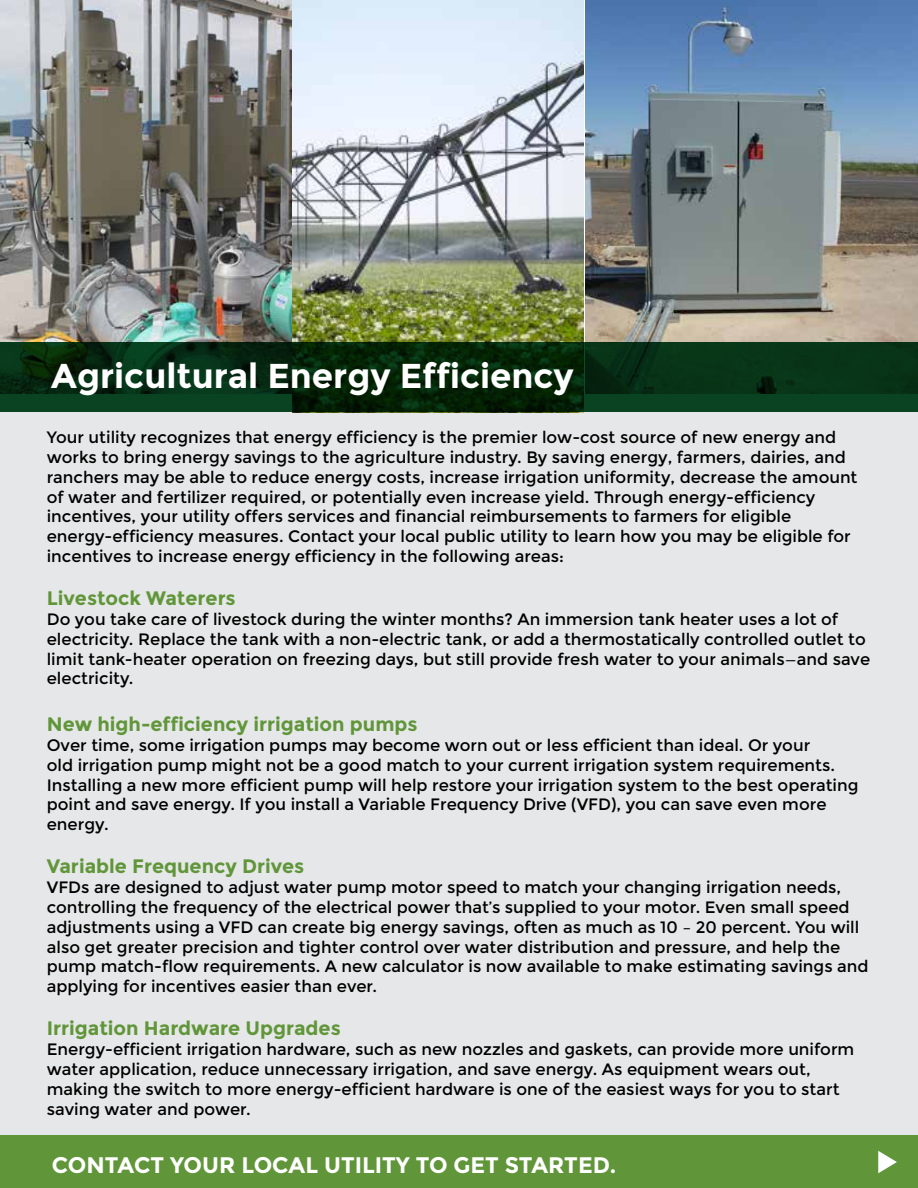
<style>
.page{position:relative;width:918px;height:1188px;background:#fff}
.page>*{position:absolute;margin:0;border:0;box-sizing:border-box;transform-origin:0 0}
.t1{font:700 34.5px "Montserrat";color:#fff}
.t2{font:700 22.5px "Montserrat";color:#fff}
.t3{font:700 19.5px "Montserrat";color:#609639}
.t4{font:16.5px/19.8px "Montserrat";color:#000}
</style>
<div class="page">
<img style="left:586px;top:0;width:332px;height:342px">
<img style="left:0;top:0;width:292px;height:342px">
<div style="left:0;top:394px;width:918px;height:742px;background:#e6e7e8"></div>
<div style="left:0;top:1136px;width:918px;height:52px;background:#609639"></div>
<svg style="left:878px;top:1151px;width:19px;height:22px"></svg>
<img style="left:292px;top:0;width:292px;height:412px">
<svg style="left:0;top:342px;width:918px;height:69px;background:#062f12"></svg>
<h1 class="t1" style="left:51px;top:355px;width:524px">Agricultural Energy Efficiency</h1>
<p class="t4" style="left:47px;top:428px;width:812px">Your utility recognizes that energy efficiency is the premier low-cost source of new energy and works to bring energy savings to the agriculture industry. By saving energy, farmers, dairies, and ranchers may be able to reduce energy costs, increase irrigation uniformity, decrease the amount of water and fertilizer required, or potentially even increase yield. Through energy-efficiency incentives, your utility offers services and financial reimbursements to farmers for eligible energy-efficiency measures. Contact your local public utility to learn how you may be eligible for incentives to increase energy efficiency in the following areas:</p>
<p class="t3" style="left:47px;top:587px;width:190px">Livestock Waterers</p>
<p class="t4" style="left:47px;top:609px;width:825px">Do you take care of livestock during the winter months? An immersion tank heater uses a lot of electricity. Replace the tank with a non-electric tank, or add a thermostatically controlled outlet to limit tank-heater operation on freezing days, but still provide fresh water to your animals—and save electricity.</p>
<p class="t3" style="left:47px;top:713px;width:372px">New high-efficiency irrigation pumps</p>
<p class="t4" style="left:47px;top:735px;width:813px">Over time, some irrigation pumps may become worn out or less efficient than ideal. Or your<br>old irrigation pump might not be a good match to your current irrigation system requirements.<br>Installing a new more efficient pump will help restore your irrigation system to the best operating point and save energy. If you install a Variable Frequency Drive (VFD), you can save even more energy.</p>
<p class="t3" style="left:47px;top:855px;width:259px">Variable Frequency Drives</p>
<p class="t4" style="left:47px;top:878px;width:823px">VFDs are designed to adjust water pump motor speed to match your changing irrigation needs, controlling the frequency of the electrical power that’s supplied to your motor. Even small speed adjustments using a VFD can create big energy savings, often as much as 10 – 20 percent. You will also get greater precision and tighter control over water distribution and pressure, and help the pump match-flow requirements. A new calculator is now available to make estimating savings and applying for incentives easier than ever.</p>
<p class="t3" style="left:47px;top:1017px;width:296px">Irrigation Hardware Upgrades</p>
<p class="t4" style="left:47px;top:1040px;width:809px">Energy-efficient irrigation hardware, such as new nozzles and gaskets, can provide more uniform water application, reduce unnecessary irrigation, and save energy. As equipment wears out, making the switch to more energy-efficient hardware is one of the easiest ways for you to start saving water and power.</p>
<h2 class="t2" style="left:52px;top:1151px;width:566px">CONTACT YOUR LOCAL UTILITY TO GET STARTED.</h2>
</div>
